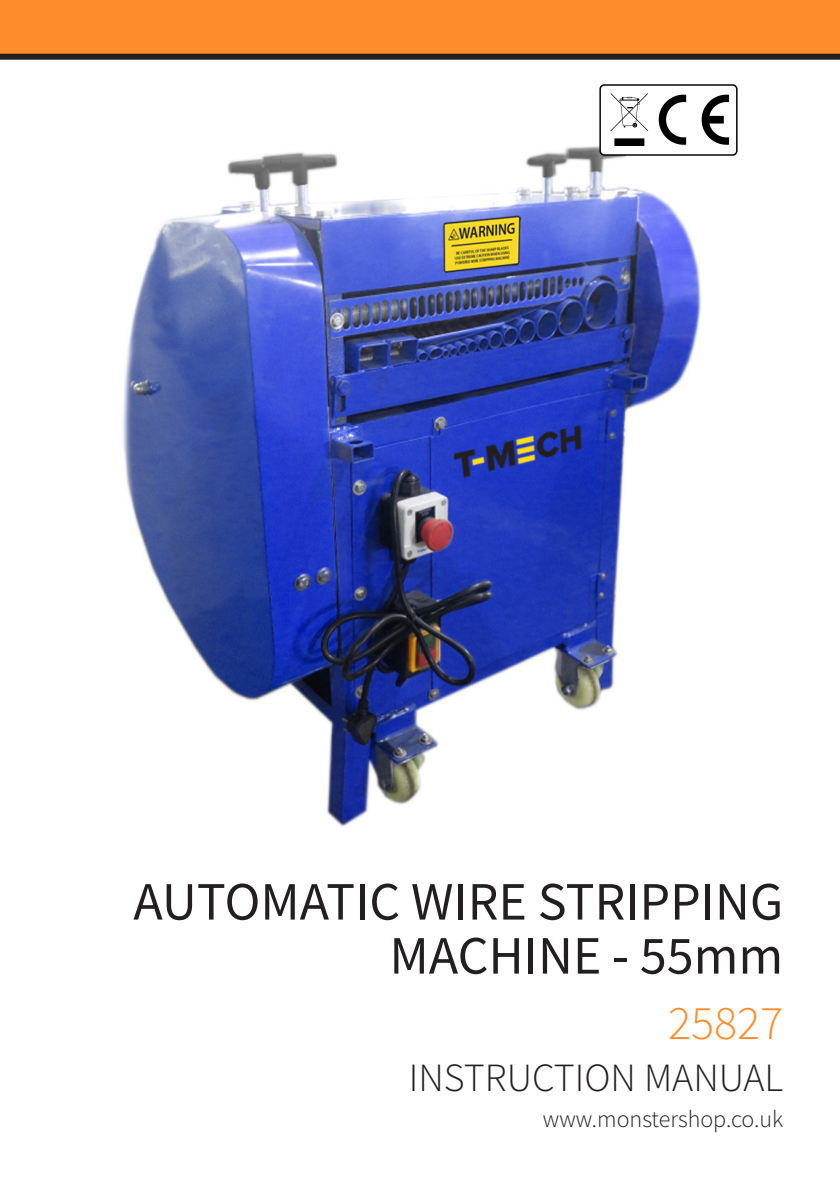
<style>
.page{position:relative;width:840px;height:1191px;background:#fff}
.page>*{position:absolute;margin:0;border:0;box-sizing:border-box;transform-origin:0 0}
.t1{font:54px/54px "Source Sans Pro";color:#231f20;text-align:right}
.t2{font:300 48px "Source Sans Pro";color:#ff8c2b}
.t3{font:300 40px "Source Sans Pro";color:#231f20}
.t4{font:300 24px "Source Sans Pro";color:#231f20}
</style>
<div class="page">
<div style="left:0;top:0;width:839px;height:57px;background:#ff8c2b"></div>
<div style="left:0;top:54px;width:839px;height:6px;background:#231f20"></div>
<img style="left:123px;top:146px;width:578px;height:681px">
<img style="left:599px;top:84px;width:139px;height:72px">
<p class="t1" style="left:133px;top:874px;width:651px">AUTOMATIC WIRE STRIPPING<br>MACHINE - 55mm</p>
<p class="t2" style="left:667px;top:993px;width:116px">25827</p>
<p class="t3" style="left:408px;top:1053px;width:375px">INSTRUCTION MANUAL</p>
<p class="t4" style="left:542px;top:1103px;width:242px">www.monstershop.co.uk</p>
</div>
